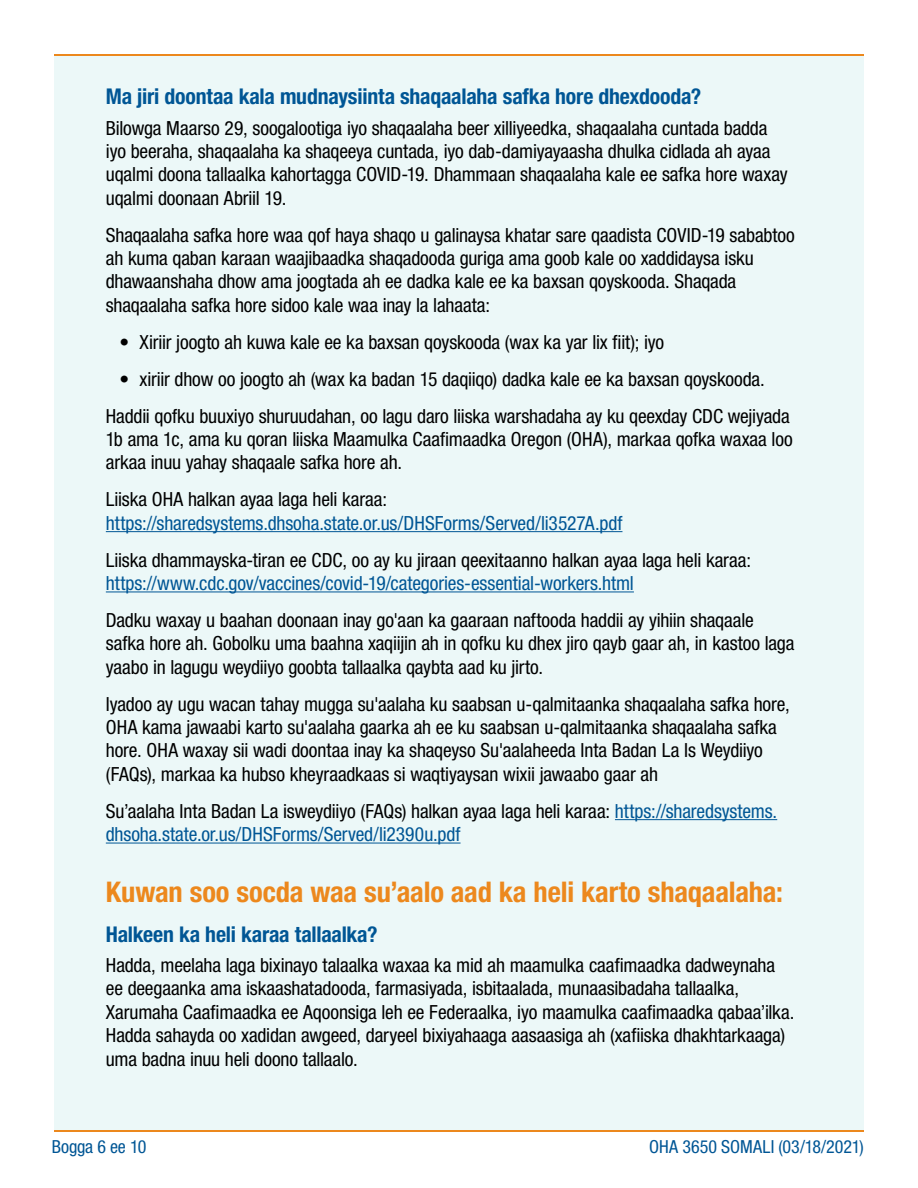
<style>
.page{position:relative;width:918px;height:1188px;background:#fff}
.page>*{position:absolute;margin:0;border:0;box-sizing:border-box;transform-origin:0 0}
.t1{font:700 condensed 28.5px "Helvetica Neue LT Std";letter-spacing:-.005em;color:#ec881d}
.t2{font:700 condensed 21.75px "Helvetica Neue LT Std";letter-spacing:-.01em;color:#005695}
.t3{font:condensed 19.5px/23.4px "Helvetica Neue LT Std";letter-spacing:-.005em;color:#000}
.t4{font:condensed 19.5px/23.4px "Helvetica Neue LT Std";letter-spacing:-.005em;color:#005695}
.t5{font:condensed 18px "Helvetica Neue LT Std";color:#005695}
.s1{color:#000}
</style>
<div class="page">
<div style="left:54px;top:56px;width:810px;height:1074px;background:#ecf8f8"></div>
<hr style="left:54px;top:54px;width:810px;height:2px;background:#ec881d">
<hr style="left:54px;top:1130px;width:810px;height:1px;background:#ec881d">
<hr style="left:106px;top:531px;width:516px;height:1px;background:#005695">
<hr style="left:106px;top:591px;width:528px;height:1px;background:#005695">
<hr style="left:615px;top:819px;width:162px;height:1px;background:#005695">
<hr style="left:106px;top:843px;width:355px;height:1px;background:#005695">
<p class="t2" style="left:106px;top:84px;width:597px">Ma jiri doontaa kala mudnaysiinta shaqaalaha safka hore dhexdooda?</p>
<p class="t3" style="left:106px;top:116px;width:683px">Bilowga Maarso 29, soogalootiga iyo shaqaalaha beer xilliyeedka, shaqaalaha cuntada badda iyo beeraha, shaqaalaha ka shaqeeya cuntada, iyo dab-damiyayaasha dhulka cidlada ah ayaa uqalmi doona tallaalka kahortagga COVID-19. Dhammaan shaqaalaha kale ee safka hore waxay uqalmi doonaan Abriil 19.</p>
<p class="t3" style="left:106px;top:223px;width:690px">Shaqaalaha safka hore waa qof haya shaqo u galinaysa khatar sare qaadista COVID-19 sababtoo ah kuma qaban karaan waajibaadka shaqadooda guriga ama goob kale oo xaddidaysa isku dhawaanshaha dhow ama joogtada ah ee dadka kale ee ka baxsan qoyskooda. Shaqada shaqaalaha safka hore sidoo kale waa inay la lahaata:</p>
<p class="t3" style="left:119px;top:330px;width:546px">• Xiriir joogto ah kuwa kale ee ka baxsan qoyskooda (wax ka yar lix fiit); iyo</p>
<p class="t3" style="left:106px;top:360px;width:685px;line-height:36.9px;text-align:center">• xiriir dhow oo joogto ah (wax ka badan 15 daqiiqo) dadka kale ee ka baxsan qoyskooda.<br>Haddii qofku buuxiyo shuruudahan, oo lagu daro liiska warshadaha ay ku qeexday CDC wejiyada</p>
<p class="t3" style="left:106px;top:427px;width:688px">1b ama 1c, ama ku qoran liiska Maamulka Caafimaadka Oregon (OHA), markaa qofka waxaa loo arkaa inuu yahay shaqaale safka hore ah.</p>
<p class="t3" style="left:106px;top:488px;width:283px">Liiska OHA halkan ayaa laga heli karaa:</p>
<p class="t4" style="left:106px;top:511px;width:518px">https://sharedsystems.dhsoha.state.or.us/DHSForms/Served/li3527A.pdf</p>
<p class="t3" style="left:106px;top:548px;width:647px">Liiska dhammayska-tiran ee CDC, oo ay ku jiraan qeexitaanno halkan ayaa laga heli karaa:</p>
<p class="t4" style="left:106px;top:571px;width:530px">https://www.cdc.gov/vaccines/covid-19/categories-essential-workers.html</p>
<p class="t3" style="left:106px;top:608px;width:690px">Dadku waxay u baahan doonaan inay go'aan ka gaaraan naftooda haddii ay yihiin shaqaale safka hore ah. Gobolku uma baahna xaqiijin ah in qofku ku dhex jiro qayb gaar ah, in kastoo laga yaabo in lagugu weydiiyo goobta tallaalka qaybta aad ku jirto.</p>
<p class="t3" style="left:106px;top:692px;width:685px">Iyadoo ay ugu wacan tahay mugga su'aalaha ku saabsan u-qalmitaanka shaqaalaha safka hore, OHA kama jawaabi karto su'aalaha gaarka ah ee ku saabsan u-qalmitaanka shaqaalaha safka hore. OHA waxay sii wadi doontaa inay ka shaqeyso Su'aalaheeda Inta Badan La Is Weydiiyo (FAQs), markaa ka hubso kheyraadkaas si waqtiyaysan wixii jawaabo gaar ah</p>
<p class="t4" style="left:106px;top:799px;width:673px"><span class="s1">Su’aalaha Inta Badan La isweydiiyo (FAQs) halkan ayaa laga heli karaa:</span> https://sharedsystems. dhsoha.state.or.us/DHSForms/Served/li2390u.pdf</p>
<h1 class="t1" style="left:106px;top:875px;width:679px">Kuwan soo socda waa su’aalo aad ka heli karto shaqaalaha:</h1>
<p class="t2" style="left:106px;top:921px;width:273px">Halkeen ka heli karaa tallaalka?</p>
<p class="t3" style="left:106px;top:953px;width:690px">Hadda, meelaha laga bixinayo talaalka waxaa ka mid ah maamulka caafimaadka dadweynaha ee deegaanka ama iskaashatadooda, farmasiyada, isbitaalada, munaasibadaha tallaalka, Xarumaha Caafimaadka ee Aqoonsiga leh ee Federaalka, iyo maamulka caafimaadka qabaa’ilka.<br>Hadda sahayda oo xadidan awgeed, daryeel bixiyahaaga aasaasiga ah (xafiiska dhakhtarkaaga) uma badna inuu heli doono tallaalo.</p>
<p class="t5" style="left:52px;top:1137px;width:96px">Bogga 6 ee 10</p>
<p class="t5" style="left:649px;top:1137px;width:216px">OHA 3650 SOMALI (03/18/2021)</p>
</div>
